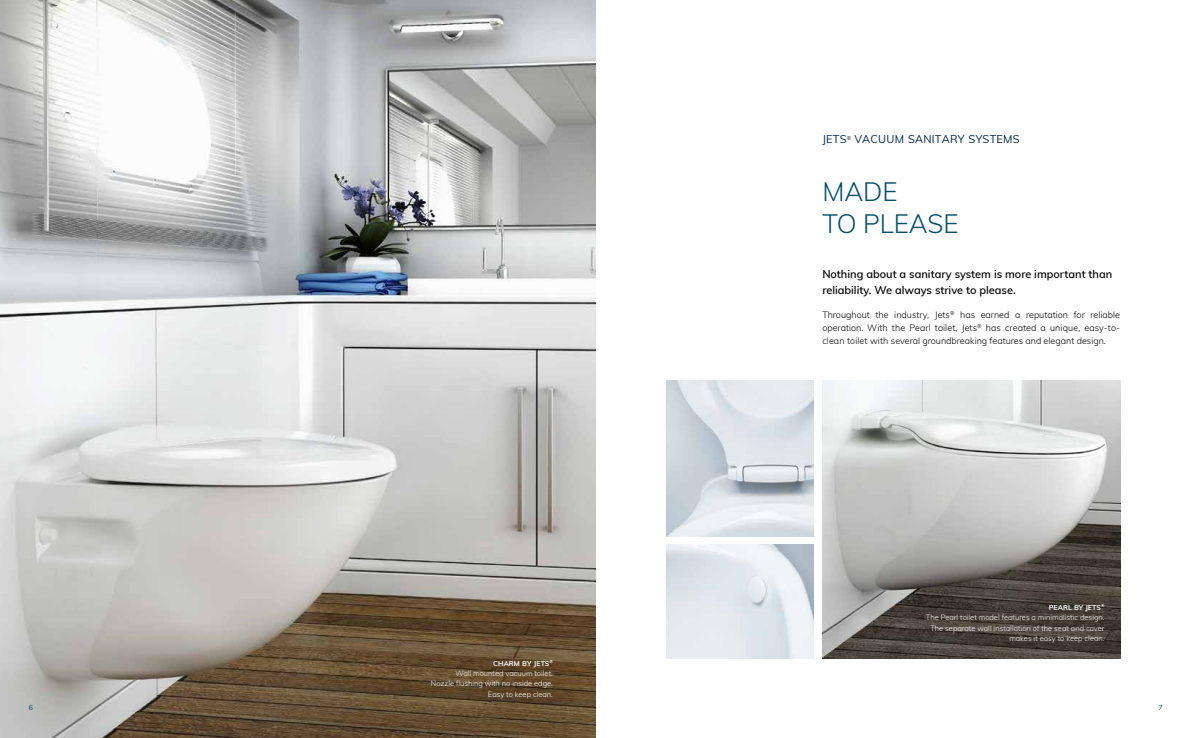
<style>
.page{position:relative;width:1191px;height:738px;background:#fff}
.page>*{position:absolute;margin:0;border:0;box-sizing:border-box;transform-origin:0 0}
.t1{font:300 26px/32px "Muli";color:#004f6b}
.t2{font:600 11px/16px "Muli";color:#000}
.t3{font:11px "Muli";letter-spacing:.02em;color:#00264a}
.t4{font:300 9px/13px "Muli";color:#000;text-align:justify}
.t5{font:300 7.5px/10.4px "Muli";color:#fff;text-align:right}
.t6{font:700 7px "Muli";letter-spacing:.01em;color:#fff}
.t7{font:7px "Muli";color:#004f6b}
</style>
<div class="page">
<img style="left:822px;top:380px;width:298px;height:278px">
<img style="left:666px;top:544px;width:148px;height:114px">
<img style="left:0;top:0;width:595px;height:737px">
<img style="left:666px;top:380px;width:148px;height:156px">
<h2 class="t3" style="left:822px;top:131px;width:199px">JETS<sup>®</sup> VACUUM SANITARY SYSTEMS</h2>
<h1 class="t1" style="left:822px;top:174px;width:138px">MADE<br>TO PLEASE</h1>
<h2 class="t2" style="left:822px;top:265px;width:291px">Nothing about a sanitary system is more important than reliability. We always strive to please.</h2>
<p class="t4" style="left:822px;top:307px;width:299px">Throughout the industry, Jets<sup>®</sup> has earned a reputation for reliable operation. With the Pearl toilet, Jets<sup>®</sup> has created a unique, easy-to&shy;clean toilet with several groundbreaking features and elegant design.</p>
<p class="t6" style="left:493px;top:657px;width:61px">CHARM BY JETS<sup>®</sup></p>
<p class="t5" style="left:431px;top:667px;width:123px">Wall mounted vacuum toilet.<br>Nozzle flushing with no inside edge.<br>Easy to keep clean.</p>
<p class="t6" style="left:1049px;top:601px;width:57px">PEARL BY JETS<sup>®</sup></p>
<p class="t5" style="left:926px;top:611px;width:180px">The Pearl toilet model features a minimalistic design.<br>The separate wall installation of the seat and cover makes it easy to keep clean.</p>
<p class="t7" style="left:29px;top:701px;width:6px">6</p>
<p class="t7" style="left:1158px;top:701px;width:6px">7</p>
</div>
